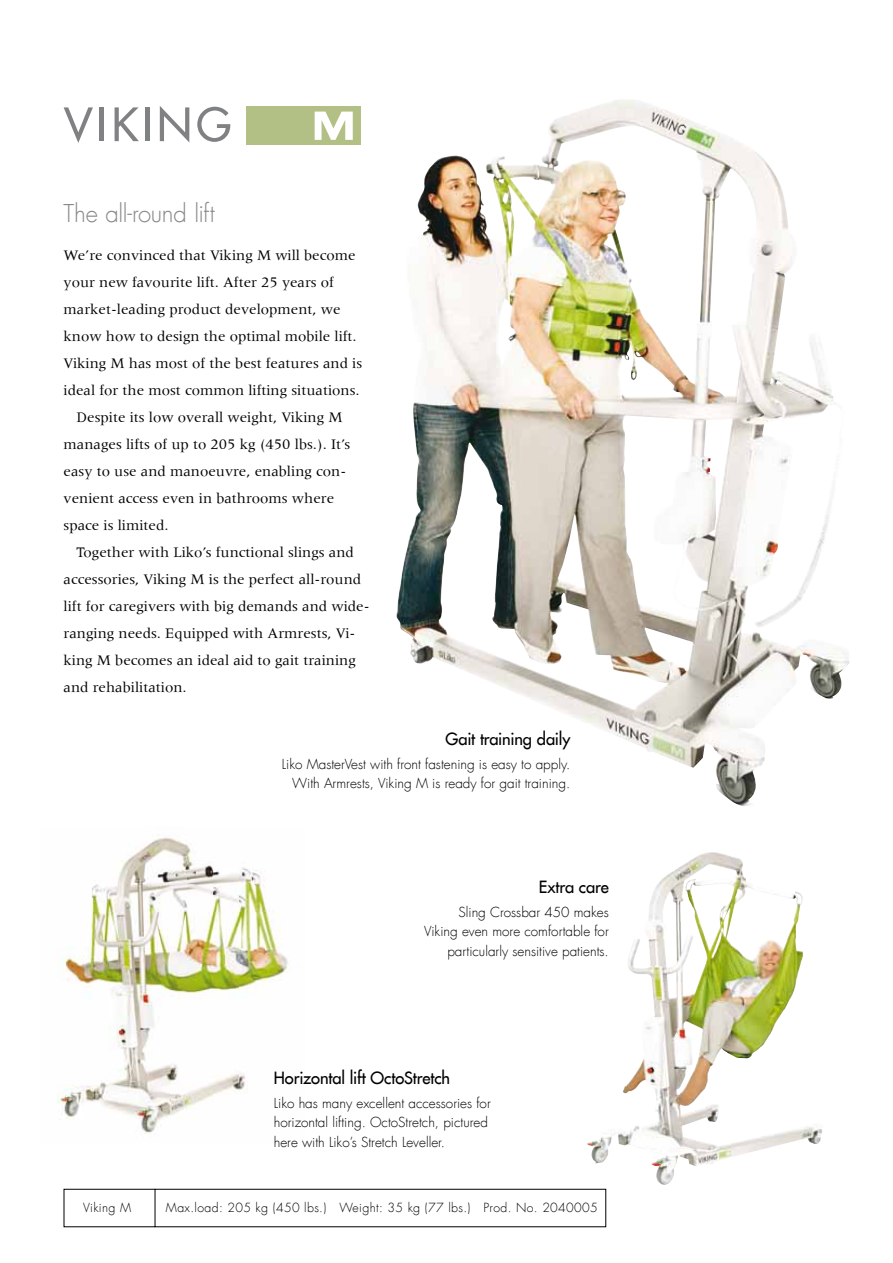
<style>
.page{position:relative;width:893px;height:1263px;background:#fff}
.page>*{position:absolute;margin:0;border:0;box-sizing:border-box;transform-origin:0 0}
.t1{font:300 24px "Futura LT";letter-spacing:-.015em;color:#87888a}
.t2{font:16.5px "Futura LT";letter-spacing:-.005em;color:#000}
.t3{font:15px "Meridien";color:#000}
.t4{font:300 13.5px/19.5px "Futura LT";color:#000;text-align:right}
.t5{font:300 12.3px "Futura LT";letter-spacing:.03em;color:#000}
</style>
<div class="page">
<img style="left:57px;top:837px;width:231px;height:298px">
<img style="left:587px;top:855px;width:235px;height:330px">
<div style="left:247px;top:106px;width:114px;height:39px;background:#b2c085"></div>
<svg style="left:315px;top:112px;width:38px;height:28px"></svg>
<svg style="left:64px;top:107px;width:29px;height:36px"></svg>
<hr style="left:100px;top:107px;width:4px;height:34px;background:#808183">
<svg style="left:115px;top:107px;width:24px;height:34px"></svg>
<div style="left:145px;top:107px;width:5px;height:34px;background:#808183"></div>
<svg style="left:160px;top:106px;width:29px;height:36px"></svg>
<svg style="left:197px;top:107px;width:33px;height:35px"></svg>
<img style="left:396px;top:101px;width:370px;height:705px">
<h1 class="t1" style="left:64px;top:199px;width:153px">The all-round lift</h1>
<p class="t3" style="left:64px;top:247px;width:293px">We’re convinced that Viking M will become</p>
<p class="t3" style="left:64px;top:274px;width:272px">your new favourite lift. After 25 years of</p>
<p class="t3" style="left:64px;top:301px;width:278px">market-leading product development, we</p>
<p class="t3" style="left:64px;top:328px;width:295px">know how to design the optimal mobile lift.</p>
<p class="t3" style="left:64px;top:355px;width:300px">Viking M has most of the best features and is</p>
<p class="t3" style="left:64px;top:382px;width:298px">ideal for the most common lifting situations.</p>
<p class="t3" style="left:76px;top:409px;width:268px">Despite its low overall weight, Viking M</p>
<p class="t3" style="left:64px;top:436px;width:288px">manages lifts of up to 205 kg (450 lbs.). It’s</p>
<p class="t3" style="left:64px;top:463px;width:284px">easy to use and manoeuvre, enabling con-</p>
<p class="t3" style="left:64px;top:490px;width:272px">venient access even in bathrooms where</p>
<p class="t3" style="left:64px;top:517px;width:107px">space is limited.</p>
<p class="t3" style="left:76px;top:544px;width:279px">Together with Liko’s functional slings and</p>
<p class="t3" style="left:64px;top:571px;width:299px">accessories, Viking M is the perfect all-round</p>
<p class="t3" style="left:64px;top:598px;width:307px">lift for caregivers with big demands and wide-</p>
<p class="t3" style="left:64px;top:625px;width:293px">ranging needs. Equipped with Armrests, Vi-</p>
<p class="t3" style="left:64px;top:652px;width:294px">king M becomes an ideal aid to gait training</p>
<p class="t3" style="left:64px;top:679px;width:125px">and rehabilitation.</p>
<p class="t2" style="left:446px;top:728px;width:126px">Gait training daily</p>
<p class="t4" style="left:282px;top:754px;width:290px">Liko MasterVest with front fastening is easy to apply.<br>With Armrests, Viking M is ready for gait training.</p>
<p class="t2" style="left:539px;top:876px;width:72px">Extra care</p>
<p class="t4" style="left:424px;top:903px;width:186px">Sling Crossbar 450 makes<br>Viking even more comfortable for particularly sensitive patients.</p>
<p class="t2" style="left:274px;top:1067px;width:178px">Horizontal lift OctoStretch</p>
<p class="t4" style="left:274px;top:1093px;width:219px;text-align:left">Liko has many excellent accessories for horizontal lifting. OctoStretch, pictured here with Liko’s Stretch Leveller.</p>
<p class="t5" style="left:83px;top:1200px;width:50px">Viking M</p>
<p class="t5" style="left:166px;top:1200px;width:433px">Max.load: 205 kg (450 lbs.) Weight: 35 kg (77 lbs.) Prod. No. 2040005</p>
</div>
